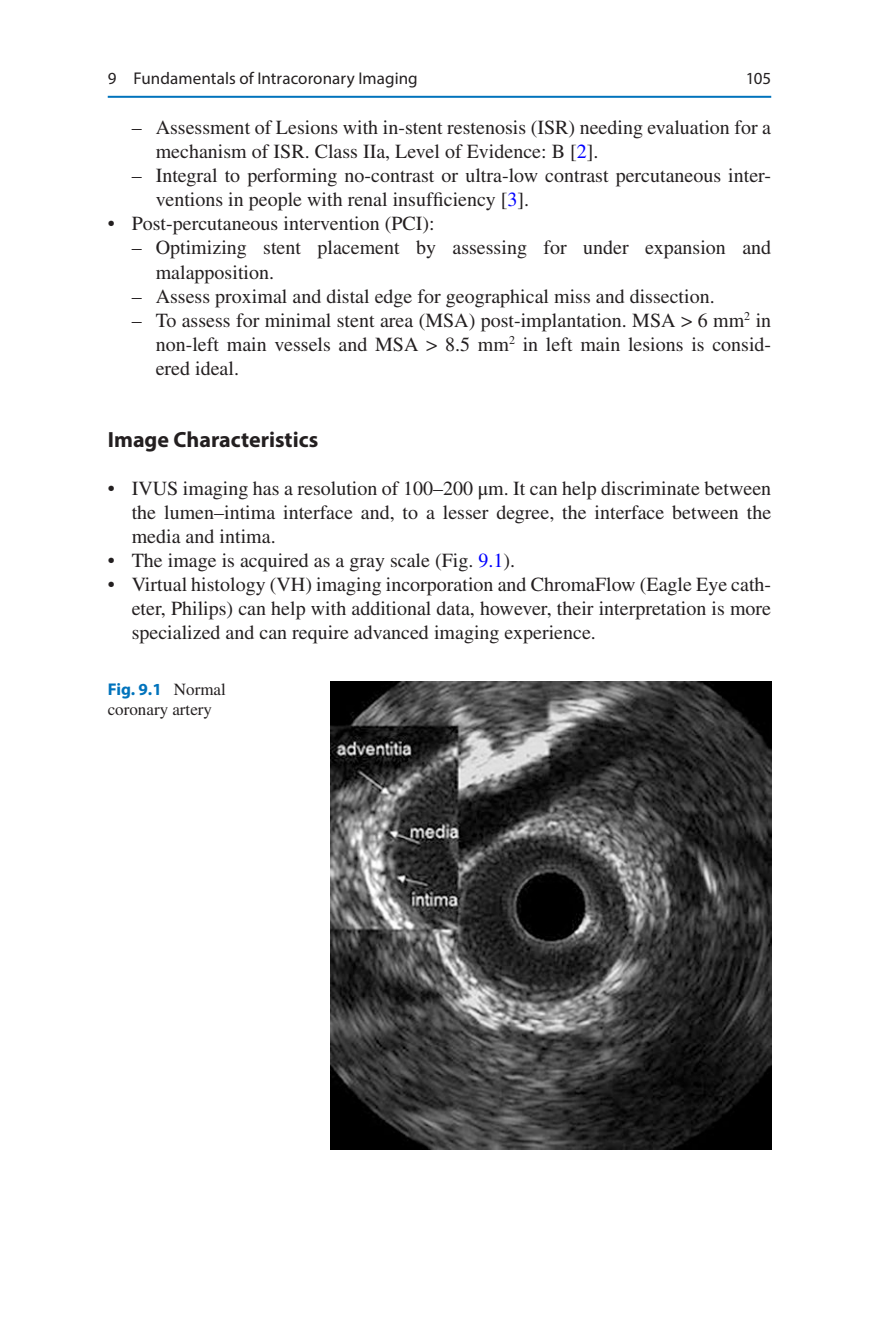
<style>
.page{position:relative;width:879px;height:1333px;background:#fff}
.page>*{position:absolute;margin:0;border:0;box-sizing:border-box;transform-origin:0 0}
.t1{font:700 22px "Myriad Pro";color:#231f20}
.t2{font:20px/24px "Times LT Std";color:#231f20}
.t3{font:17px "Myriad Pro";letter-spacing:.005em;color:#231f20}
.t4{font:17px "Times LT Std";color:#231f20}
.t5{font:700 17px "Myriad Pro";color:#0073bc}
.s1{color:#00f}
.s2{font-family:"STIX General"}
.s3{font-family:"Times LT Std";font-weight:400;color:#231f20}
</style>
<div class="page">
<img style="left:330px;top:681px;width:441px;height:468px">
<hr style="left:108px;top:96px;width:663px;height:2px;background:#0073bc">
<p class="t3" style="left:108px;top:68px;width:311px">9 Fundamentals of Intracoronary Imaging</p>
<p class="t3" style="left:746px;top:68px;width:27px">105</p>
<p class="t2" style="left:156px;top:116px;width:617px;text-indent:-24px">– Assessment of Lesions with in-stent restenosis (ISR) needing evaluation for a mechanism of ISR. Class IIa, Level of Evidence: B [<span class="s1">2</span>].</p>
<p class="t2" style="left:156px;top:164px;width:617px;text-indent:-24px">– Integral to performing no-contrast or ultra-low contrast percutaneous inter&shy;ventions in people with renal insufficiency [<span class="s1">3</span>].</p>
<p class="t2" style="left:108px;top:212px;width:328px">• Post-percutaneous intervention (PCI):</p>
<p class="t2" style="left:156px;top:236px;width:617px;text-indent:-24px">– Optimizing stent placement by assessing for under expansion and malapposition.</p>
<p class="t2" style="left:132px;top:284px;width:584px">– Assess proximal and distal edge for geographical miss and dissection.</p>
<p class="t2" style="left:156px;top:308px;width:617px;text-align:justify;text-indent:-24px">– To assess for minimal stent area (MSA) post-implantation. MSA &gt; 6 mm<sup>2</sup> in non-left main vessels and MSA &gt; 8.5 mm<sup>2</sup> in left main lesions is consid&shy;ered ideal.</p>
<p class="t1" style="left:108px;top:425px;width:212px">Image Characteristics</p>
<p class="t2" style="left:132px;top:476px;width:641px;text-align:justify;text-indent:-24px">• IVUS imaging has a resolution of 100–200 <span class="s2">μ</span>m. It can help discriminate between the lumen–intima interface and, to a lesser degree, the interface between the media and intima.</p>
<p class="t2" style="left:108px;top:548px;width:409px">• The image is acquired as a gray scale (Fig. <span class="s1">9.1</span>).</p>
<p class="t2" style="left:132px;top:572px;width:641px;text-align:justify;text-indent:-24px">• Virtual histology (VH) imaging incorporation and ChromaFlow (Eagle Eye cath&shy;eter, Philips) can help with additional data, however, their interpretation is more specialized and can require advanced imaging experience.</p>
<p class="t5" style="left:108px;top:677px;width:120px">Fig. 9.1 <span class="s3">Normal</span></p>
<p class="t4" style="left:108px;top:699px;width:106px">coronary artery</p>
</div>
